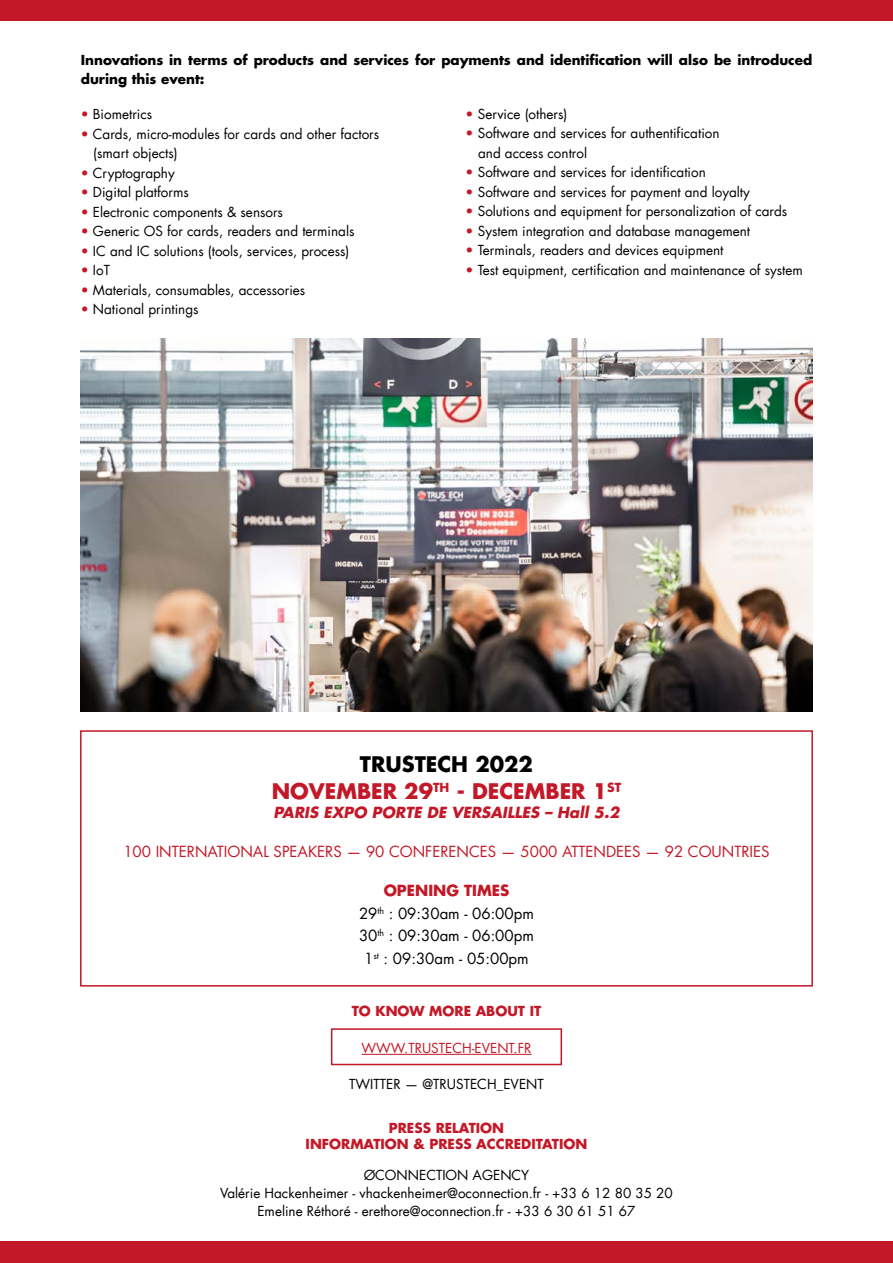
<style>
.page{position:relative;width:893px;height:1263px;background:#fff}
.page>*{position:absolute;margin:0;border:0;box-sizing:border-box;transform-origin:0 0}
.t1{font:700 21px/27px "Futura LT";color:#c31827;text-align:center}
.t2{font:15px/22.5px "Futura LT";color:#000;text-align:center}
.t3{font:15px "Futura LT";color:#c31827}
.t4{font:italic 700 15px "Futura LT";color:#c31827}
.t5{font:13.5px/19.5px "Futura LT";color:#000}
.t6{font:700 13.5px/19.5px "Futura LT";color:#000}
.t7{font:700 13.5px/16.2px "Futura LT";color:#c31827;text-align:center}
.t8{font:13.5px "Futura LT";color:#c31827}
.s1{color:#c31827}
.s2{color:#000}
.s3{font-weight:700;color:#c31827}
</style>
<div class="page">
<div style="left:0;top:0;width:893px;height:21px;background:#c31827"></div>
<div style="left:80px;top:730px;width:733px;height:256px;border:2px solid #c31827"></div>
<img style="left:81px;top:338px;width:731px;height:374px">
<hr style="left:361px;top:1054px;width:171px;height:1px;background:#c31827">
<div style="left:0;top:1241px;width:893px;height:21px;background:#c31827"></div>
<div style="left:331px;top:1028px;width:231px;height:37px;border:2px solid #c31827"></div>
<p class="t6" style="left:81px;top:50px;width:733px">Innovations in terms of products and services for payments and identification will also be introduced during this event:</p>
<p class="t5" style="left:81px;top:105px;width:73px"><span class="s1">•</span> Biometrics</p>
<p class="t5" style="left:93px;top:124px;width:287px;text-indent:-12px"><span class="s1">•</span> Cards, micro-modules for cards and other factors (smart objects)</p>
<p class="t5" style="left:81px;top:163px;width:96px"><span class="s1">•</span> Cryptography</p>
<p class="t5" style="left:81px;top:183px;width:110px"><span class="s1">•</span> Digital platforms</p>
<p class="t5" style="left:81px;top:202px;width:204px"><span class="s1">•</span> Electronic components &amp; sensors</p>
<p class="t5" style="left:81px;top:222px;width:275px"><span class="s1">•</span> Generic OS for cards, readers and terminals</p>
<p class="t5" style="left:81px;top:241px;width:270px"><span class="s1">•</span> IC and IC solutions (tools, services, process)</p>
<p class="t5" style="left:81px;top:261px;width:31px"><span class="s1">•</span> IoT</p>
<p class="t5" style="left:81px;top:280px;width:226px"><span class="s1">•</span> Materials, consumables, accessories</p>
<p class="t5" style="left:81px;top:300px;width:119px"><span class="s1">•</span> National printings</p>
<p class="t5" style="left:466px;top:104px;width:103px"><span class="s1">•</span> Service (others)</p>
<p class="t5" style="left:478px;top:124px;width:243px;text-indent:-12px"><span class="s1">•</span> Software and services for authentification and access control</p>
<p class="t5" style="left:466px;top:163px;width:242px"><span class="s1">•</span> Software and services for identification</p>
<p class="t5" style="left:466px;top:182px;width:286px"><span class="s1">•</span> Software and services for payment and loyalty</p>
<p class="t5" style="left:466px;top:202px;width:323px"><span class="s1">•</span> Solutions and equipment for personalization of cards</p>
<p class="t5" style="left:466px;top:221px;width:286px"><span class="s1">•</span> System integration and database management</p>
<p class="t5" style="left:466px;top:241px;width:259px"><span class="s1">•</span> Terminals, readers and devices equipment</p>
<p class="t5" style="left:466px;top:260px;width:339px"><span class="s1">•</span> Test equipment, certification and maintenance of system</p>
<h1 class="t1" style="left:272px;top:750px;width:351px"><span class="s2">TRUSTECH 2022<br></span>NOVEMBER 29<sup>TH</sup> - DECEMBER 1<sup>ST</sup></h1>
<p class="t4" style="left:273px;top:803px;width:347px">PARIS EXPO PORTE DE VERSAILLES – Hall 5.2</p>
<p class="t3" style="left:123px;top:842px;width:648px">100 INTERNATIONAL SPEAKERS — 90 CONFERENCES — 5000 ATTENDEES — 92 COUNTRIES</p>
<p class="t2" style="left:359px;top:880px;width:176px"><span class="s3">OPENING TIMES<br></span>29<sup>th</sup> : 09:30am - 06:00pm<br>30<sup>th</sup> : 09:30am - 06:00pm<br>1<sup>st</sup> : 09:30am - 05:00pm</p>
<p class="t7" style="left:352px;top:1003px;width:191px">TO KNOW MORE ABOUT IT</p>
<p class="t8" style="left:361px;top:1039px;width:172px">WWW.TRUSTECH-EVENT.FR</p>
<p class="t5" style="left:349px;top:1074px;width:196px">TWITTER — @TRUSTECH_EVENT</p>
<p class="t7" style="left:306px;top:1119px;width:283px">PRESS RELATION<br>INFORMATION &amp; PRESS ACCREDITATION</p>
<p class="t5" style="left:220px;top:1166px;width:454px;line-height:18px;text-align:center">ØCONNECTION AGENCY<br>Valérie Hackenheimer - vhackenheimer@oconnection.fr - +33 6 12 80 35 20<br>Emeline Réthoré - erethore@oconnection.fr - +33 6 30 61 51 67</p>
</div>
